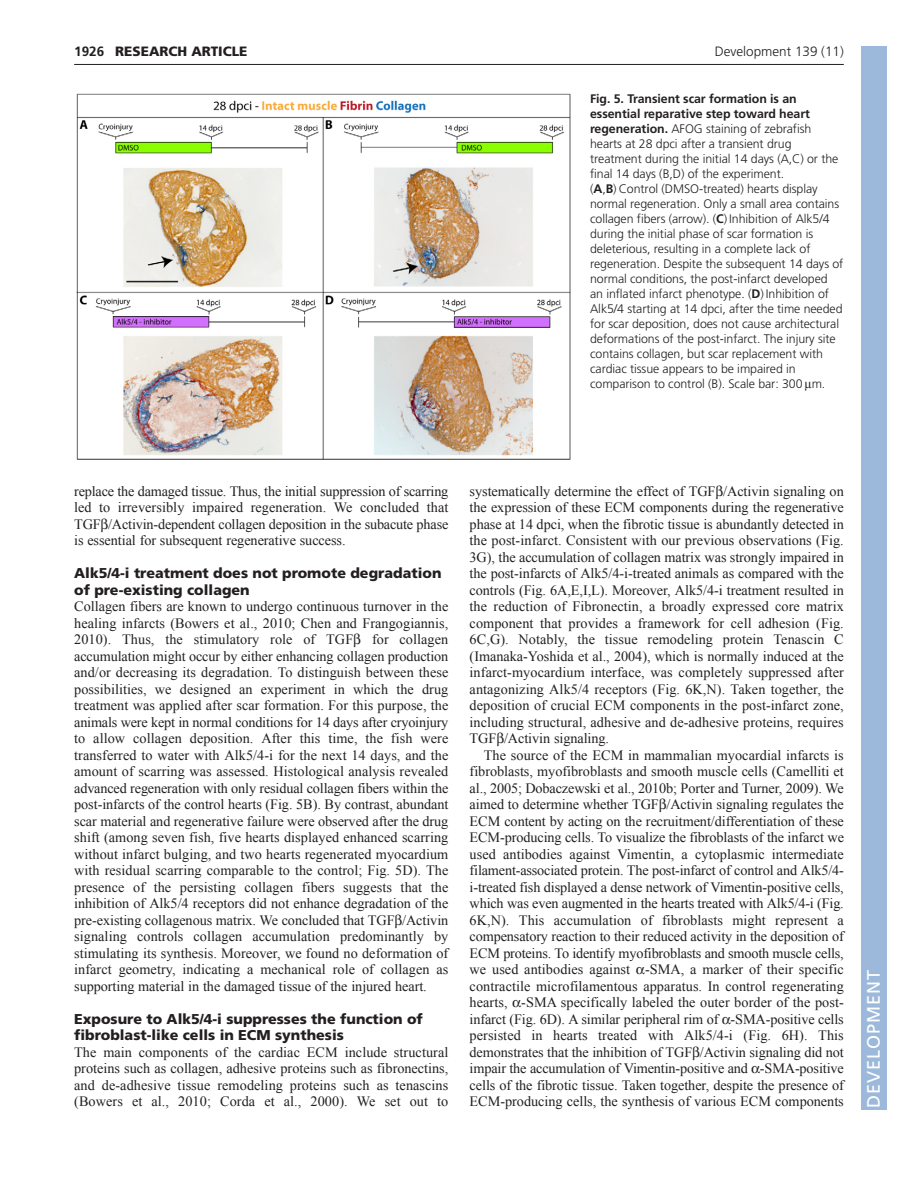
<style>
.page{position:relative;width:918px;height:1188px;background:#fff}
.page>*{position:absolute;margin:0;border:0;box-sizing:border-box;transform-origin:0 0}
.t1{font:18px "Frutiger LT Std";letter-spacing:.055em;color:#fff}
.t2{font:14.25px/16.5px "Times New Roman";color:#231f20;text-align:justify}
.t3{font:900 14.25px/16.5px "Frutiger LT Std";color:#231f20}
.t4{font:300 13.5px "Frutiger LT Std";color:#231f20}
.t5{font:900 13.5px "Frutiger LT Std";color:#231f20}
.t6{font:700 13.5px "Frutiger LT Std";color:#231f20}
.t7{font:300 12.3px/15px "Frutiger LT Std";letter-spacing:-.005em;color:#231f20}
.s1{font-weight:700}
</style>
<div class="page">
<hr style="left:74px;top:64px;width:770px;height:1px;background:#231f20">
<img style="left:76px;top:93px;width:495px;height:367px">
<div style="left:861px;top:46px;width:25px;height:1064px;background:#9cb9db"></div>
<p class="t6" style="left:74px;top:46px;width:32px">1926</p>
<p class="t5" style="left:115px;top:46px;width:134px">RESEARCH ARTICLE</p>
<p class="t4" style="left:715px;top:46px;width:131px">Development 139 (11)</p>
<p class="t7" style="left:590px;top:92px;width:255px"><span class="s1">Fig. 5. Transient scar formation is an essential reparative step toward heart regeneration.</span> AFOG staining of zebrafish hearts at 28 dpci after a transient drug treatment during the initial 14 days (A,C) or the final 14 days (B,D) of the experiment.<br>(<span class="s1">A</span>,<span class="s1">B</span>) Control (DMSO-treated) hearts display normal regeneration. Only a small area contains collagen fibers (arrow). (<span class="s1">C</span>) Inhibition of Alk5/4 during the initial phase of scar formation is deleterious, resulting in a complete lack of regeneration. Despite the subsequent 14 days of normal conditions, the post-infarct developed an inflated infarct phenotype. (<span class="s1">D</span>) Inhibition of Alk5/4 starting at 14 dpci, after the time needed for scar deposition, does not cause architectural deformations of the post-infarct. The injury site contains collagen, but scar replacement with cardiac tissue appears to be impaired in comparison to control (B). Scale bar: 300 m.</p>
<p class="t2" style="left:74px;top:483px;width:376px">replace the damaged tissue. Thus, the initial suppression of scarring led to irreversibly impaired regeneration. We concluded that TGF /Activin-dependent collagen deposition in the subacute phase is essential for subsequent regenerative success.</p>
<p class="t3" style="left:74px;top:566px;width:369px">Alk5/4-i treatment does not promote degradation of pre-existing collagen</p>
<p class="t2" style="left:74px;top:598px;width:376px">Collagen fibers are known to undergo continuous turnover in the healing infarcts (Bowers et al., 2010; Chen and Frangogiannis, 2010). Thus, the stimulatory role of TGF</p>
<p class="t2" style="left:74px;top:631px;width:376px;text-indent:298px">for collagen accumulation might occur by either enhancing collagen production and/or decreasing its degradation. To distinguish between these possibilities, we designed an experiment in which the drug treatment was applied after scar formation. For this purpose, the animals were kept in normal conditions for 14 days after cryoinjury to allow collagen deposition. After this time, the fish were transferred to water with Alk5/4-i for the next 14 days, and the amount of scarring was assessed. Histological analysis revealed advanced regeneration with only residual collagen fibers within the post-infarcts of the control hearts (Fig. 5B). By contrast, abundant scar material and regenerative failure were observed after the drug shift (among seven fish, five hearts displayed enhanced scarring without infarct bulging, and two hearts regenerated myocardium with residual scarring comparable to the control; Fig. 5D). The presence of the persisting collagen fibers suggests that the inhibition of Alk5/4 receptors did not enhance degradation of the pre-existing collagenous matrix. We concluded that TGF /Activin signaling controls collagen accumulation predominantly by stimulating its synthesis. Moreover, we found no deformation of infarct geometry, indicating a mechanical role of collagen as supporting material in the damaged tissue of the injured heart.</p>
<p class="t3" style="left:74px;top:1012px;width:350px">Exposure to Alk5/4-i suppresses the function of fibroblast-like cells in ECM synthesis</p>
<p class="t2" style="left:74px;top:1044px;width:376px">The main components of the cardiac ECM include structural proteins such as collagen, adhesive proteins such as fibronectins, and de-adhesive tissue remodeling proteins such as tenascins (Bowers et al., 2010; Corda et al., 2000). We set out to</p>
<p class="t2" style="left:470px;top:483px;width:376px">systematically determine the effect of TGF /Activin signaling on the expression of these ECM components during the regenerative phase at 14 dpci, when the fibrotic tissue is abundantly detected in the post-infarct. Consistent with our previous observations (Fig.<br>3G), the accumulation of collagen matrix was strongly impaired in the post-infarcts of Alk5/4-i-treated animals as compared with the controls (Fig. 6A,E,I,L). Moreover, Alk5/4-i treatment resulted in the reduction of Fibronectin, a broadly expressed core matrix component that provides a framework for cell adhesion (Fig.<br>6C,G). Notably, the tissue remodeling protein Tenascin C (Imanaka-Yoshida et al., 2004), which is normally induced at the infarct-myocardium interface, was completely suppressed after antagonizing Alk5/4 receptors (Fig. 6K,N). Taken together, the deposition of crucial ECM components in the post-infarct zone, including structural, adhesive and de-adhesive proteins, requires TGF /Activin signaling.</p>
<p class="t2" style="left:470px;top:747px;width:376px;text-indent:14px">The source of the ECM in mammalian myocardial infarcts is fibroblasts, myofibroblasts and smooth muscle cells (Camelliti et al., 2005; Dobaczewski et al., 2010b; Porter and Turner, 2009). We aimed to determine whether TGF /Activin signaling regulates the ECM content by acting on the recruitment/differentiation of these ECM-producing cells. To visualize the fibroblasts of the infarct we used antibodies against Vimentin, a cytoplasmic intermediate filament-associated protein. The post-infarct of control and Alk5/4- i-treated fish displayed a dense network of Vimentin-positive cells, which was even augmented in the hearts treated with Alk5/4-i (Fig.<br>6K,N). This accumulation of fibroblasts might represent a compensatory reaction to their reduced activity in the deposition of ECM proteins. To identify myofibroblasts and smooth muscle cells, we used antibodies against -SMA, a marker of their specific contractile microfilamentous apparatus. In control regenerating hearts, -SMA specifically labeled the outer border of the post&shy;infarct (Fig. 6D). A similar peripheral rim of -SMA-positive cells persisted in hearts treated with Alk5/4-i (Fig. 6H). This demonstrates that the inhibition of TGF /Activin signaling did not impair the accumulation of Vimentin-positive and -SMA-positive cells of the fibrotic tissue. Taken together, despite the presence of ECM-producing cells, the synthesis of various ECM components</p>
<p class="t1" style="left:863px;top:1108px;width:140px;rotate:-90deg">DEVELOPMENT</p>
</div>
